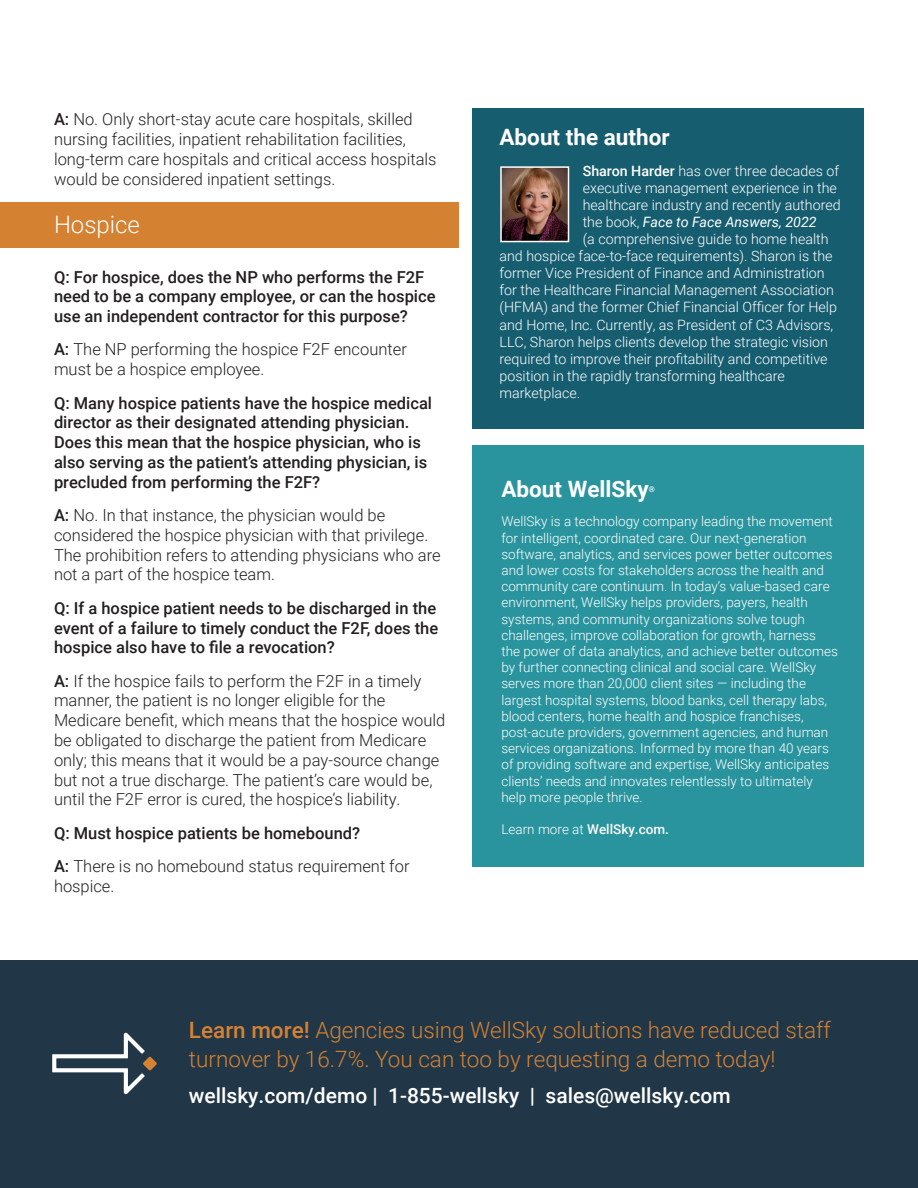
<style>
.page{position:relative;width:918px;height:1188px;background:#fff}
.page>*{position:absolute;margin:0;border:0;box-sizing:border-box;transform-origin:0 0}
.t1{font:300 24px "Roboto";color:#fff}
.t2{font:300 22.5px/28.8px "Roboto";color:#d58232}
.t3{font:700 22.5px "Roboto";color:#fff}
.t4{font:500 21px "Roboto";color:#fff}
.t5{font:300 16.5px/19.8px "Roboto";color:#231f20}
.t6{font:500 16.5px/19.8px "Roboto";color:#231f20}
.t7{font:300 14.25px "Roboto";color:#fff}
.t8{font:italic 14.25px "Roboto";color:#fff}
.t9{font:300 13.5px/16.2px "Roboto";color:#fff}
.t10{font:500 13.5px "Roboto";color:#fff}
.t11{font:700 7.8px "Roboto";color:#fff}
.s1{font-weight:500}
.s2{font-weight:300;font-style:normal}
.s3{font-weight:300}
</style>
<div class="page">
<div style="left:472px;top:108px;width:392px;height:321px;background:#165d70"></div>
<img style="left:503px;top:169px;width:63px;height:70px">
<div style="left:500px;top:166px;width:69px;height:76px;border:2px solid #fff"></div>
<div style="left:472px;top:445px;width:392px;height:421px;background:#2a949e"></div>
<div style="left:0;top:961px;width:918px;height:227px;background:#213646"></div>
<svg style="left:52px;top:1033px;width:105px;height:61px"></svg>
<div style="left:0;top:203px;width:459px;height:45px;background:#d48131"></div>
<p class="t5" style="left:54px;top:109px;width:384px"><span class="s1">A:</span> No. Only short-stay acute care hospitals, skilled nursing facilities, inpatient rehabilitation facilities, long-term care hospitals and critical access hospitals would be considered inpatient settings.</p>
<h1 class="t1" style="left:54px;top:207px;width:88px">Hospice</h1>
<p class="t6" style="left:54px;top:266px;width:383px">Q: For hospice, does the NP who performs the F2F need to be a company employee, or can the hospice use an independent contractor for this purpose?</p>
<p class="t5" style="left:54px;top:339px;width:354px"><span class="s1">A:</span> The NP performing the hospice F2F encounter must be a hospice employee.</p>
<p class="t6" style="left:54px;top:392px;width:380px">Q: Many hospice patients have the hospice medical director as their designated attending physician.<br>Does this mean that the hospice physician, who is also serving as the patient’s attending physician, is precluded from performing the F2F?</p>
<p class="t5" style="left:54px;top:505px;width:388px"><span class="s1">A:</span> No. In that instance, the physician would be considered the hospice physician with that privilege.<br>The prohibition refers to attending physicians who are not a part of the hospice team.</p>
<p class="t6" style="left:54px;top:597px;width:386px">Q: If a hospice patient needs to be discharged in the event of a failure to timely conduct the F2F, does the hospice also have to file a revocation?</p>
<p class="t5" style="left:54px;top:670px;width:393px"><span class="s1">A:</span> If the hospice fails to perform the F2F in a timely manner, the patient is no longer eligible for the Medicare benefit, which means that the hospice would be obligated to discharge the patient from Medicare only; this means that it would be a pay-source change but not a true discharge. The patient’s care would be, until the F2F error is cured, the hospice’s liability.</p>
<p class="t5" style="left:54px;top:816px;width:357px;line-height:33.3px"><span class="s1">Q: Must hospice patients be homebound?<br>A:</span> There is no homebound status requirement for</p>
<p class="t5" style="left:54px;top:875px;width:62px">hospice.</p>
<h2 class="t3" style="left:500px;top:121px;width:172px">About the author</h2>
<p class="t7" style="left:583px;top:161px;width:258px"><span class="s1">Sharon Harder</span> has over three decades of</p>
<p class="t7" style="left:583px;top:178px;width:256px">executive management experience in the</p>
<p class="t7" style="left:583px;top:195px;width:260px">healthcare industry and recently authored</p>
<p class="t8" style="left:583px;top:212px;width:236px"><span class="s2">the book,</span> Face to Face Answers, 2022</p>
<p class="t7" style="left:583px;top:229px;width:247px">(a comprehensive guide to home health</p>
<p class="t7" style="left:500px;top:246px;width:335px">and hospice face-to-face requirements). Sharon is the</p>
<p class="t7" style="left:500px;top:263px;width:327px">former Vice President of Finance and Administration</p>
<p class="t7" style="left:500px;top:280px;width:336px">for the Healthcare Financial Management Association</p>
<p class="t7" style="left:500px;top:297px;width:339px">(HFMA) and the former Chief Financial Officer for Help</p>
<p class="t7" style="left:500px;top:315px;width:335px">and Home, Inc. Currently, as President of C3 Advisors,</p>
<p class="t7" style="left:500px;top:332px;width:330px">LLC, Sharon helps clients develop the strategic vision</p>
<p class="t7" style="left:500px;top:349px;width:330px">required to improve their profitability and competitive</p>
<p class="t7" style="left:500px;top:366px;width:287px">position in the rapidly transforming healthcare</p>
<p class="t7" style="left:500px;top:383px;width:82px">marketplace.</p>
<h2 class="t3" style="left:501px;top:473px;width:149px">About WellSky</h2>
<p class="t11" style="left:649px;top:484px;width:8px">®</p>
<p class="t9" style="left:501px;top:513px;width:338px">WellSky is a technology company leading the movement for intelligent, coordinated care. Our next-generation software, analytics, and services power better outcomes and lower costs for stakeholders across the health and community care continuum. In today’s value-based care environment, WellSky helps providers, payers, health systems, and community organizations solve tough challenges, improve collaboration for growth, harness the power of data analytics, and achieve better outcomes by further connecting clinical and social care. WellSky serves more than 20,000 client sites — including the largest hospital systems, blood banks, cell therapy labs, blood centers, home health and hospice franchises, post-acute providers, government agencies, and human services organizations. Informed by more than 40 years of providing software and expertise, WellSky anticipates clients’ needs and innovates relentlessly to ultimately help more people thrive.</p>
<p class="t10" style="left:501px;top:820px;width:169px"><span class="s3">Learn more at</span> WellSky.com.</p>
<h2 class="t2" style="left:189px;top:1015px;width:644px"><span class="s1">Learn more!</span> Agencies using WellSky solutions have reduced staff turnover by 16.7%. You can too by requesting a demo today!</h2>
<h3 class="t4" style="left:189px;top:1081px;width:543px">wellsky.com/demo | 1-855-wellsky | sales@wellsky.com</h3>
</div>
